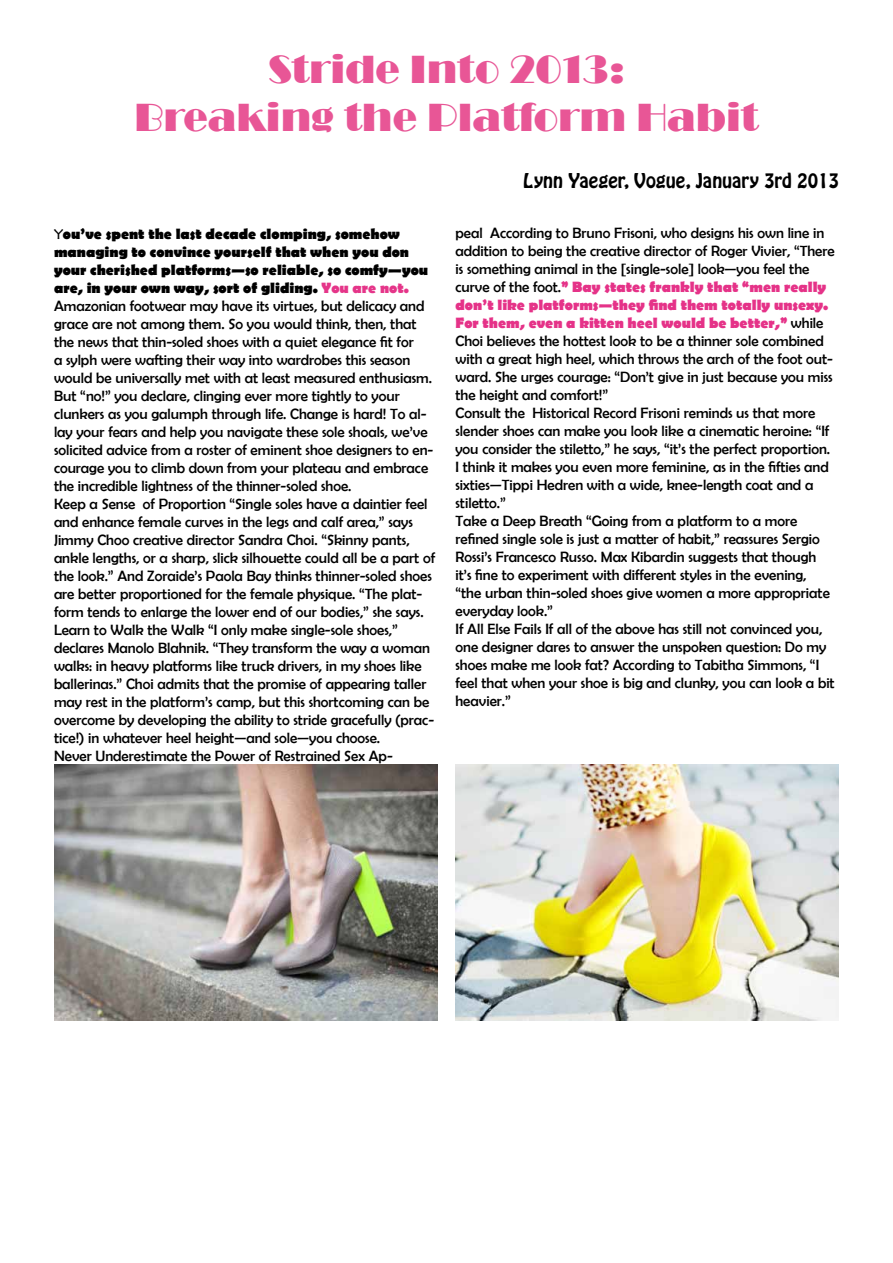
<style>
.page{position:relative;width:893px;height:1263px;background:#fff}
.page>*{position:absolute;margin:0;border:0;box-sizing:border-box;transform-origin:0 0}
.t1{font:40.5px/48.6px "Broadway";color:#e85696;text-align:center}
.t2{font:18px "Hobo Std";color:#000}
.t3{font:15px/18px "Berlin Sans FB";color:#000}
.s1{font-family:"Tekton Pro";font-weight:700}
.s2{font-weight:700}
.s3{font-weight:700;color:#e53589}
.s4{font-weight:700;color:#e53288}
</style>
<div class="page">
<img style="left:54px;top:765px;width:383px;height:255px">
<img style="left:455px;top:765px;width:384px;height:255px">
<h1 class="t1" style="left:135px;top:45px;width:625px">Stride Into 2013:<br>Breaking the Platform Habit</h1>
<p class="t2" style="left:523px;top:168px;width:317px">Lynn Yaeger, Vogue, January 3rd 2013</p>
<p class="t3" style="left:54px;top:224px;width:383px"><span class="s1">Y</span><span class="s2">ou’ve spent the last decade clomping, somehow managing to convince yourself that when you don your cherished platforms—so reliable, so comfy—you are, in your own way, sort of gliding.</span> <span class="s3">You are not.<br></span>Amazonian footwear may have its virtues, but delicacy and grace are not among them. So you would think, then, that the news that thin-soled shoes with a quiet elegance fit for<br>a sylph were wafting their way into wardrobes this season would be universally met with at least measured enthusiasm.<br>But “no!” you declare, clinging ever more tightly to your clunkers as you galumph through life. Change is hard! To al&shy;lay your fears and help you navigate these sole shoals, we’ve solicited advice from a roster of eminent shoe designers to en&shy;courage you to climb down from your plateau and embrace the incredible lightness of the thinner-soled shoe.<br>Keep a Sense of Proportion “Single soles have a daintier feel and enhance female curves in the legs and calf area,” says Jimmy Choo creative director Sandra Choi. “Skinny pants, ankle lengths, or a sharp, slick silhouette could all be a part of the look.” And Zoraide’s Paola Bay thinks thinner-soled shoes are better proportioned for the female physique. “The plat&shy;form tends to enlarge the lower end of our bodies,” she says.<br>Learn to Walk the Walk “I only make single-sole shoes,” declares Manolo Blahnik. “They transform the way a woman walks: in heavy platforms like truck drivers, in my shoes like ballerinas.” Choi admits that the promise of appearing taller may rest in the platform’s camp, but this shortcoming can be overcome by developing the ability to stride gracefully (prac&shy;tice!) in whatever heel height—and sole—you choose.<br>Never Underestimate the Power of Restrained Sex Ap-</p>
<p class="t3" style="left:455px;top:224px;width:381px">peal According to Bruno Frisoni, who designs his own line in addition to being the creative director of Roger Vivier, “There is something animal in the [single-sole] look—you feel the curve of the foot.<span class="s4">” Bay states frankly that “men really don’t like platforms—they find them totally unsexy.<br>For them, even a kitten heel would be better,”</span> while Choi believes the hottest look to be a thinner sole combined with a great high heel, which throws the arch of the foot out&shy;ward. She urges courage: “Don’t give in just because you miss the height and comfort!”<br>Consult the Historical Record Frisoni reminds us that more slender shoes can make you look like a cinematic heroine: “If you consider the stiletto,” he says, “it’s the perfect proportion.<br>I think it makes you even more feminine, as in the fifties and sixties—Tippi Hedren with a wide, knee-length coat and a stiletto.”<br>Take a Deep Breath “Going from a platform to a more refined single sole is just a matter of habit,” reassures Sergio Rossi’s Francesco Russo. Max Kibardin suggests that though it’s fine to experiment with different styles in the evening, “the urban thin-soled shoes give women a more appropriate everyday look.”<br>If All Else Fails If all of the above has still not convinced you, one designer dares to answer the unspoken question: Do my shoes make me look fat? According to Tabitha Simmons, “I feel that when your shoe is big and clunky, you can look a bit heavier.”</p>
</div>
